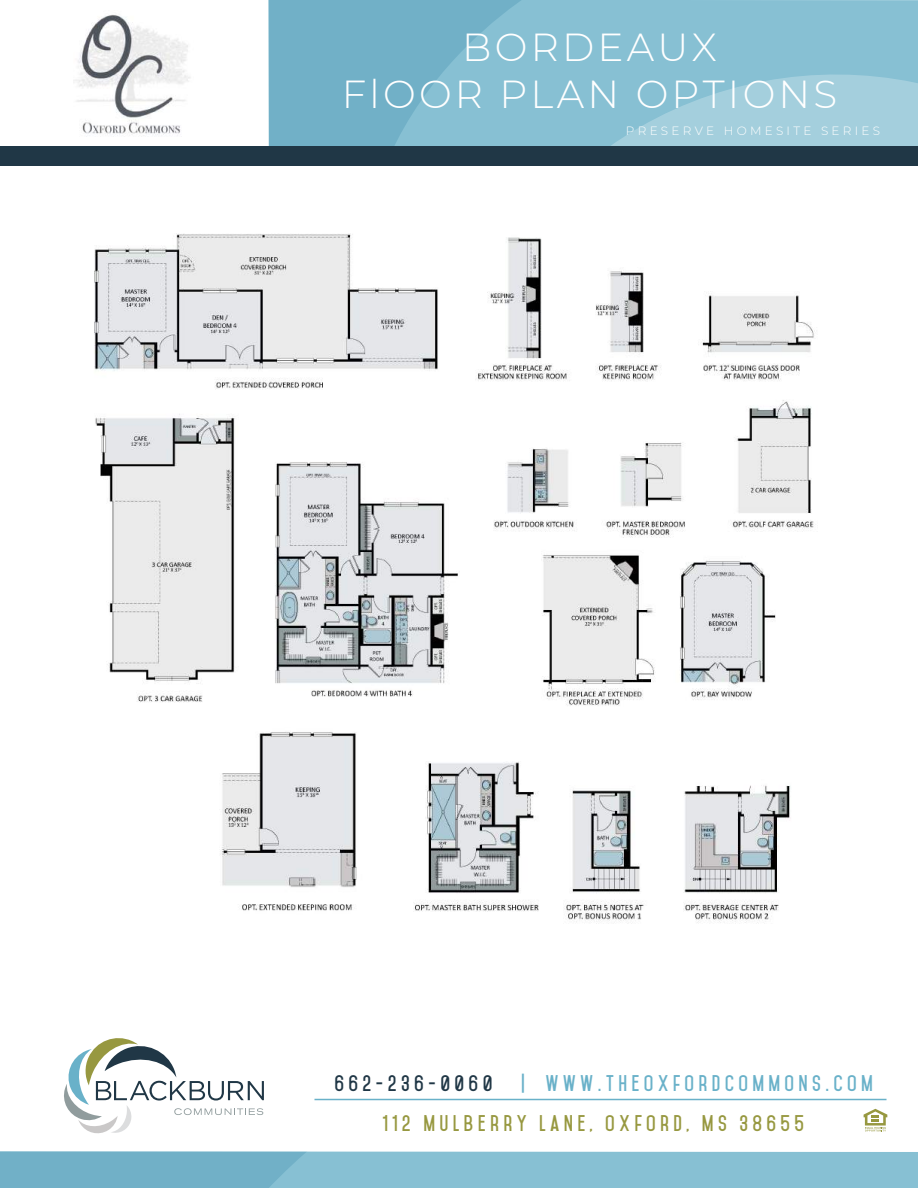
<style>
.page{position:relative;width:918px;height:1188px;background:#fff}
.page>*{position:absolute;margin:0;border:0;box-sizing:border-box;transform-origin:0 0}
.t1{font:300 39px/46.8px "Montserrat";letter-spacing:.085em;color:#fff;text-align:center}
.t2{font:700 19.5px "Mohave";letter-spacing:.22em;color:#979840}
.t3{font:700 19.5px "Mohave";letter-spacing:.22em;color:#69b1c9}
.t4{font:700 19.5px "Mohave";letter-spacing:.22em;color:#203746}
.t5{font:300 12px "Montserrat";letter-spacing:.27em;color:#fff}
</style>
<div class="page">
<div style="left:0;top:1151px;width:918px;height:37px;background:#87c0d3"></div>
<svg style="left:0;top:1151px;width:416px;height:37px"></svg>
<svg style="left:268px;top:0;width:650px;height:146px;background:#86bed1"></svg>
<svg style="left:64px;top:1038px;width:200px;height:96px"></svg>
<div style="left:0;top:146px;width:918px;height:19px;background:#203746"></div>
<hr style="left:315px;top:1099px;width:572px;height:1px;background:#69b1c9">
<svg style="left:864px;top:1109px;width:23px;height:23px"></svg>
<img style="left:73px;top:14px;width:118px;height:123px">
<img style="left:220px;top:732px;width:137px;height:179px">
<img style="left:413px;top:761px;width:378px;height:163px">
<img style="left:94px;top:233px;width:364px;height:469px">
<img style="left:478px;top:237px;width:337px;height:469px">
<h1 class="t1" style="left:342px;top:23px;width:497px">BORDEAUX<br>FlOOR PLAN OPTIONS</h1>
<p class="t5" style="left:626px;top:122px;width:256px">PRESERVE HOMESITE SERIES</p>
<p class="t4" style="left:334px;top:1071px;width:160px">662-236-0060</p>
<p class="t3" style="left:521px;top:1071px;width:353px">| WWW.THEOXFORDCOMMONS.COM</p>
<p class="t2" style="left:383px;top:1111px;width:423px">112 MULBERRY LANE, OXFORD, MS 38655</p>
</div>
